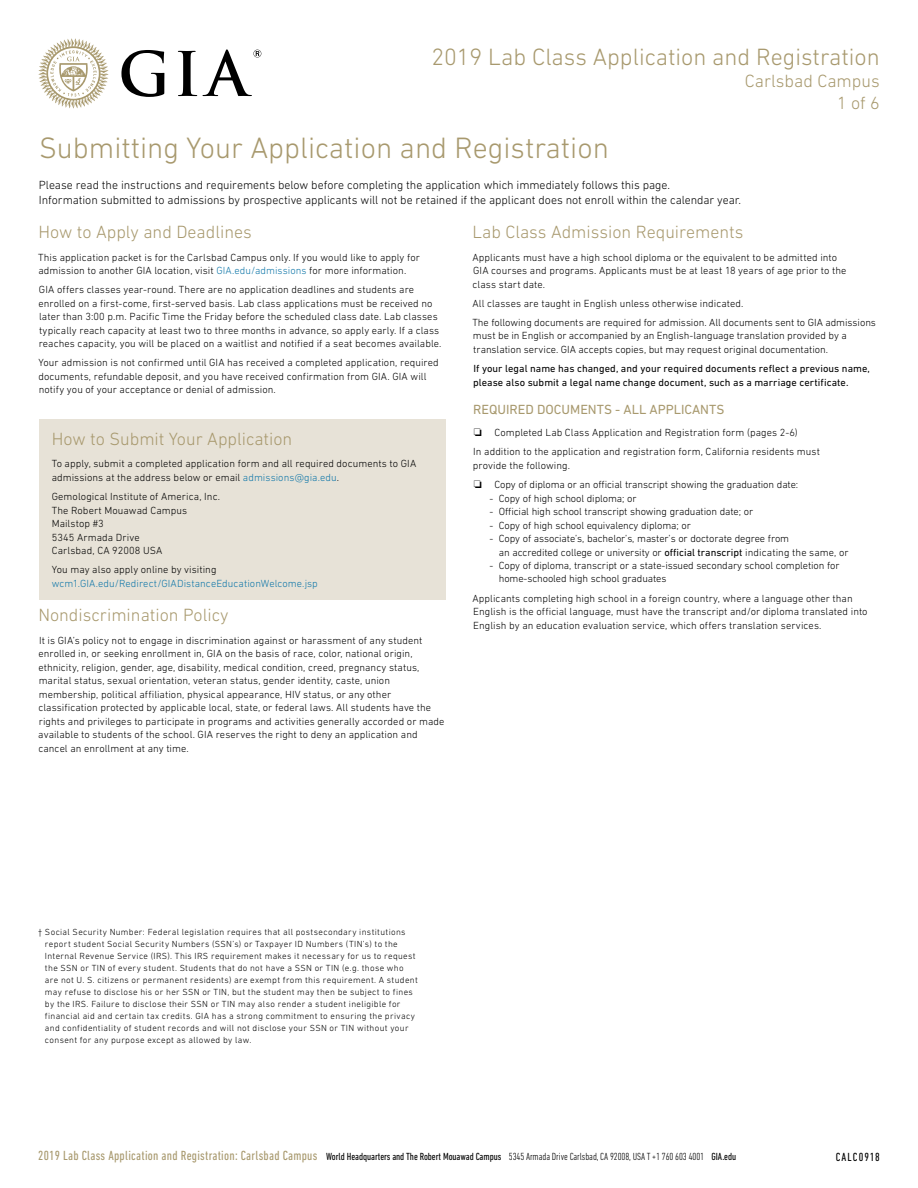
<style>
.page{position:relative;width:918px;height:1188px;background:#fff}
.page>*{position:absolute;margin:0;border:0;box-sizing:border-box;transform-origin:0 0}
.t1{font:300 30px "DIN Next LT Pro";color:#a8996e}
.t2{font:300 24px "DIN Next LT Pro";color:#a8996e}
.t3{font:300 18px/21.6px "DIN Next LT Pro";color:#a8996e;text-align:right}
.t4{font:condensed 13.5px "DIN Next LT Pro";letter-spacing:.02em;color:#a8996e}
.t5{font:13.5px "DIN Next LT Pro";color:#a8996e}
.t6{font:300 12px/15px "DIN Next LT Pro";letter-spacing:-.005em;color:#000}
.t7{font:condensed 12px "DIN Next LT Pro";letter-spacing:.095em;color:#000}
.t8{font:300 10.5px/13.5px "DIN Next LT Pro";letter-spacing:.005em;color:#000}
.t9{font:10.5px/13.5px "DIN Next LT Pro";letter-spacing:.005em;color:#000}
.t10{font:300 10.5px "DIN Next LT Pro";letter-spacing:.005em;color:#1077a9}
.t11{font:300 9px/12px "DIN Next LT Pro";letter-spacing:.035em;color:#000}
.s1{color:#1077a9}
.s2{font-weight:400}
.s3{font-size:10.5px;color:#000}
.s4{font-weight:300;font-size:10.5px;color:#000}
</style>
<div class="page">
<svg style="left:203px;top:49px;width:58px;height:47px"></svg>
<svg style="left:121px;top:50px;width:43px;height:47px"></svg>
<svg style="left:178px;top:51px;width:19px;height:45px"></svg>
<svg style="left:38px;top:38px;width:71px;height:71px"></svg>
<div style="left:39px;top:419px;width:407px;height:181px;background:#e7e2d7"></div>
<h2 class="t2" style="left:431px;top:44px;width:450px">2019 Lab Class Application and Registration</h2>
<h3 class="t3" style="left:745px;top:70px;width:136px">Carlsbad Campus<br>1 of 6</h3>
<h1 class="t1" style="left:39px;top:130px;width:571px">Submitting Your Application and Registration</h1>
<p class="t6" style="left:39px;top:178px;width:704px">Please read the instructions and requirements below before completing the application which immediately follows this page.<br>Information submitted to admissions by prospective applicants will not be retained if the applicant does not enroll within the calendar year.</p>
<h3 class="t3" style="left:38px;top:221px;width:215px">How to Apply and Deadlines</h3>
<p class="t8" style="left:38px;top:250px;width:383px">This application packet is for the Carlsbad Campus only. If you would like to apply for admission to another GIA location, visit <span class="s1">GIA.edu/admissions</span> for more information.</p>
<p class="t8" style="left:38px;top:283px;width:405px">GIA offers classes year-round. There are no application deadlines and students are enrolled on a first-come, first-served basis. Lab class applications must be received no later than 3:00 p.m. Pacific Time the Friday before the scheduled class date. Lab classes typically reach capacity at least two to three months in advance, so apply early. If a class reaches capacity, you will be placed on a waitlist and notified if a seat becomes available.</p>
<p class="t8" style="left:38px;top:356px;width:402px">Your admission is not confirmed until GIA has received a completed application, required documents, refundable deposit, and you have received confirmation from GIA. GIA will notify you of your acceptance or denial of admission.</p>
<h3 class="t3" style="left:473px;top:221px;width:272px">Lab Class Admission Requirements</h3>
<p class="t8" style="left:473px;top:250px;width:376px">Applicants must have a high school diploma or the equivalent to be admitted into<br>GIA courses and programs. Applicants must be at least 18 years of age prior to the class start date.</p>
<p class="t8" style="left:472px;top:293px;width:405px;line-height:19.2px">All classes are taught in English unless otherwise indicated.<br>The following documents are required for admission. All documents sent to GIA admissions</p>
<p class="t8" style="left:473px;top:329px;width:375px">must be in English or accompanied by an English-language translation provided by a translation service. GIA accepts copies, but may request original documentation.</p>
<p class="t9" style="left:473px;top:362px;width:399px">If your legal name has changed, and your required documents reflect a previous name, please also submit a legal name change document, such as a marriage certificate.</p>
<p class="t5" style="left:473px;top:401px;width:253px">REQUIRED DOCUMENTS - ALL APPLICANTS</p>
<p class="t8" style="left:473px;top:423px;width:348px;line-height:19.2px">❏ Completed Lab Class Application and Registration form (pages 2-6)<br>In addition to the application and registration form, California residents must</p>
<p class="t8" style="left:473px;top:456px;width:327px;line-height:19.2px">provide the following.<br>❏ Copy of diploma or an official transcript showing the graduation date:</p>
<p class="t8" style="left:490px;top:491px;width:149px">- Copy of high school diploma; or</p>
<p class="t8" style="left:490px;top:505px;width:265px">- Official high school transcript showing graduation date; or</p>
<p class="t8" style="left:490px;top:518px;width:203px">- Copy of high school equivalency diploma; or</p>
<p class="t8" style="left:499px;top:532px;width:351px;text-indent:-9px">- Copy of associate’s, bachelor’s, master’s or doctorate degree from<br>an accredited college or university or <span class="s2">official transcript</span> indicating the same, or</p>
<p class="t8" style="left:499px;top:558px;width:342px;line-height:13px;text-indent:-9px">- Copy of diploma, transcript or a state-issued secondary school completion for home-schooled high school graduates</p>
<p class="t8" style="left:473px;top:591px;width:397px">Applicants completing high school in a foreign country, where a language other than<br>English is the official language, must have the transcript and/or diploma translated into<br>English by an education evaluation service, which offers translation services.</p>
<h3 class="t3" style="left:52px;top:428px;width:242px">How to Submit Your Application</h3>
<p class="t8" style="left:52px;top:457px;width:366px">To apply, submit a completed application form and all required documents to GIA admissions at the address below or email <span class="s1">admissions@gia.edu</span>.</p>
<p class="t8" style="left:52px;top:490px;width:170px">Gemological Institute of America, Inc.<br>The Robert Mouawad Campus<br>Mailstop #3<br>5345 Armada Drive<br>Carlsbad, CA 92008 USA</p>
<p class="t8" style="left:52px;top:563px;width:166px">You may also apply online by visiting</p>
<p class="t10" style="left:52px;top:577px;width:268px">wcm1.GIA.edu/Redirect/GIADistanceEducationWelcome.jsp</p>
<h3 class="t3" style="left:38px;top:604px;width:192px">Nondiscrimination Policy</h3>
<p class="t8" style="left:38px;top:633px;width:408px">It is GIA’s policy not to engage in discrimination against or harassment of any student enrolled in, or seeking enrollment in, GIA on the basis of race, color, national origin, ethnicity, religion, gender, age, disability, medical condition, creed, pregnancy status, marital status, sexual orientation, veteran status, gender identity, caste, union membership, political affiliation, physical appearance, HIV status, or any other classification protected by applicable local, state, or federal laws. All students have the rights and privileges to participate in programs and activities generally accorded or made available to students of the school. GIA reserves the right to deny an application and cancel an enrollment at any time.</p>
<p class="t11" style="left:45px;top:925px;width:374px;text-indent:-7px">† Social Security Number: Federal legislation requires that all postsecondary institutions report student Social Security Numbers (SSN’s) or Taxpayer ID Numbers (TIN’s) to the Internal Revenue Service (IRS). This IRS requirement makes it necessary for us to request the SSN or TIN of every student. Students that do not have a SSN or TIN (e.g. those who are not U. S. citizens or permanent residents) are exempt from this requirement. A student may refuse to disclose his or her SSN or TIN, but the student may then be subject to fines by the IRS. Failure to disclose their SSN or TIN may also render a student ineligible for financial aid and certain tax credits. GIA has a strong commitment to ensuring the privacy and confidentiality of student records and will not disclose your SSN or TIN without your consent for any purpose except as allowed by law.</p>
<p class="t4" style="left:38px;top:1148px;width:699px">2019 Lab Class Application and Registration: Carlsbad Campus <span class="s3">World Headquarters and The Robert Mouawad Campus</span> <span class="s4">5345 Armada Drive Carlsbad, CA 92008, USA T +1 760 603 4001</span> <span class="s3">GIA.edu</span></p>
<p class="t7" style="left:836px;top:1150px;width:46px">CALC0918</p>
</div>
